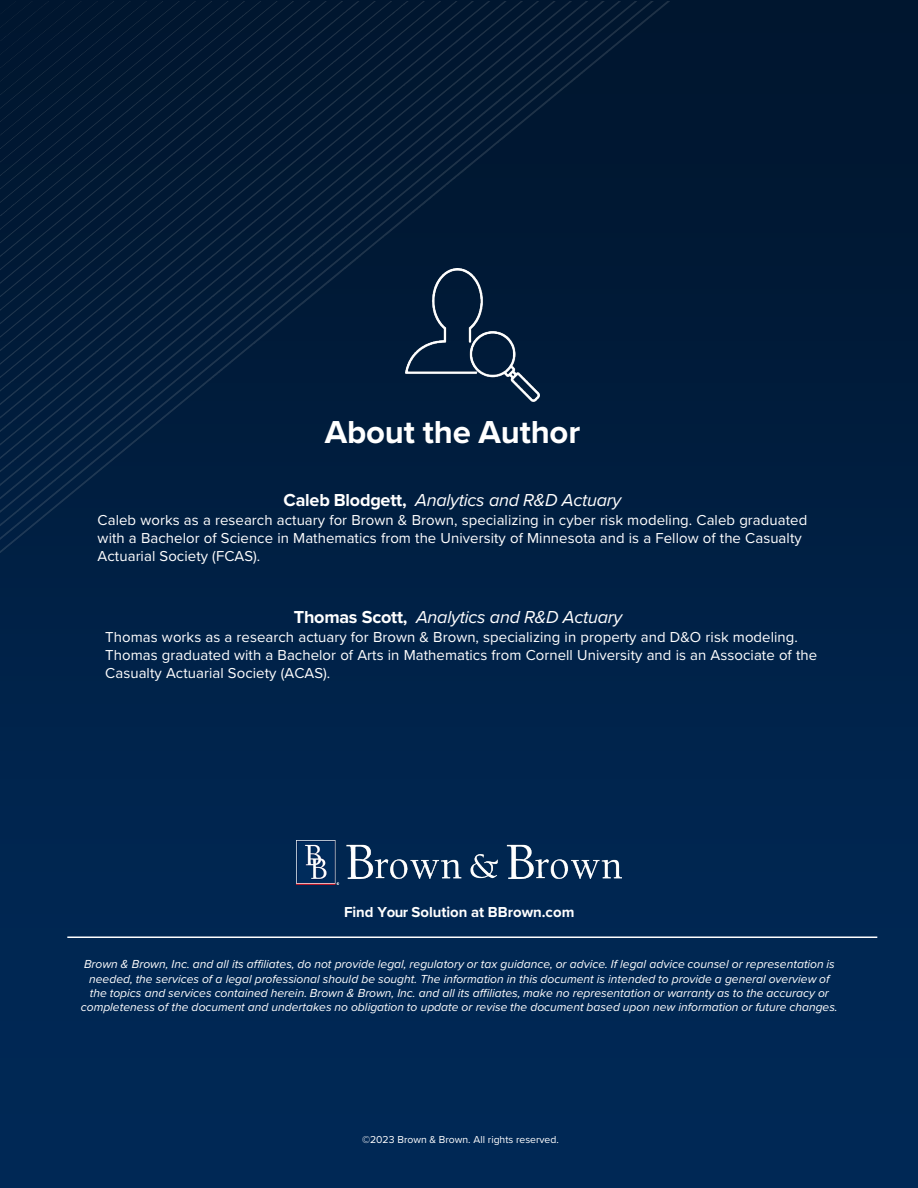
<style>
.page{position:relative;width:918px;height:1188px;background:#fff}
.page>*{position:absolute;margin:0;border:0;box-sizing:border-box;transform-origin:0 0}
.t1{font:700 33px "Proxima Nova";letter-spacing:-.005em;color:#fff}
.t2{font:italic 18px "Proxima Nova";letter-spacing:-.015em;color:#fff}
.t3{font:15px/18px "Proxima Nova";letter-spacing:.005em;color:#fff}
.t4{font:700 15px "Proxima Nova";color:#fff}
.t5{font:italic 12px/14.4px "Proxima Nova";color:#fff;text-align:center}
.t6{font:10.5px "Proxima Nova";color:#fff}
.s1{font-weight:700;font-style:normal}
</style>
<div class="page">
<div style="left:0;top:0;width:918px;height:1188px;background:linear-gradient(to bottom,#00152d,#012b5b)"></div>
<img style="left:0;top:2px;width:711px;height:563px">
<hr style="left:67px;top:937px;width:810px;height:1px;background:#fff">
<img style="left:296px;top:840px;width:326px;height:45px">
<img style="left:405px;top:269px;width:135px;height:132px">
<p class="t1" style="left:325px;top:407px;width:257px">About the Author</p>
<p class="t2" style="left:284px;top:487px;width:339px"><span class="s1">Caleb Blodgett,</span> Analytics and R&amp;D Actuary</p>
<p class="t3" style="left:98px;top:510px;width:711px">Caleb works as a research actuary for Brown &amp; Brown, specializing in cyber risk modeling. Caleb graduated with a Bachelor of Science in Mathematics from the University of Minnesota and is a Fellow of the Casualty<br>Actuarial Society (FCAS).</p>
<p class="t2" style="left:294px;top:604px;width:330px"><span class="s1">Thomas Scott,</span> Analytics and R&amp;D Actuary</p>
<p class="t3" style="left:105px;top:627px;width:713px">Thomas works as a research actuary for Brown &amp; Brown, specializing in property and D&amp;O risk modeling.<br>Thomas graduated with a Bachelor of Arts in Mathematics from Cornell University and is an Associate of the<br>Casualty Actuarial Society (ACAS).</p>
<p class="t4" style="left:344px;top:901px;width:232px">Find Your Solution at BBrown.com</p>
<p class="t5" style="left:81px;top:956px;width:758px">Brown &amp; Brown, Inc. and all its affiliates, do not provide legal, regulatory or tax guidance, or advice. If legal advice counsel or representation is needed, the services of a legal professional should be sought. The information in this document is intended to provide a general overview of the topics and services contained herein. Brown &amp; Brown, Inc. and all its affiliates, make no representation or warranty as to the accuracy or completeness of the document and undertakes no obligation to update or revise the document based upon new information or future changes.</p>
<p class="t6" style="left:362px;top:1131px;width:198px">©2023 Brown &amp; Brown. All rights reserved.</p>
</div>
